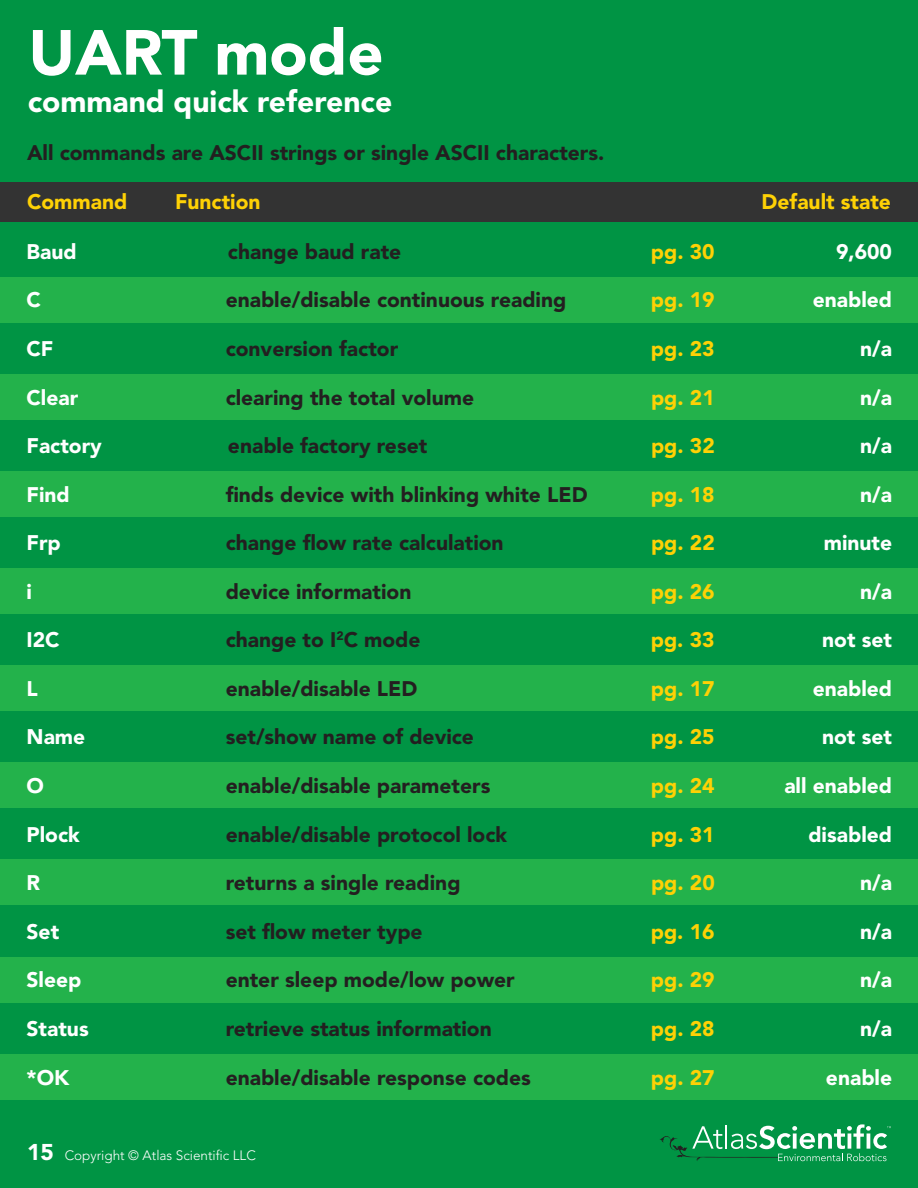
<style>
.page{position:relative;width:918px;height:1188px;background:#009444}
.page>*{position:absolute;margin:0;border:0;box-sizing:border-box;transform-origin:0 0}
.t1{font:900 63px "Avenir LT Pro";color:#fff}
.t2{font:900 30px "Avenir LT Pro";color:#fff}
.t3{font:900 21px "Avenir LT Pro";color:#231f20}
.t4{font:900 21px "Avenir LT Pro";color:#fff}
.t5{font:900 21px "Avenir LT Pro";color:#fed105}
.t6{font:300 13.5px "Avenir LT Pro";color:#fff}
.s1{font-weight:900;font-size:22.65px}
</style>
<div class="page">
<div style="left:0;top:277px;width:918px;height:46px;background:#23b24b"></div>
<div style="left:0;top:374px;width:918px;height:46px;background:#23b24b"></div>
<div style="left:0;top:471px;width:918px;height:46px;background:#23b24b"></div>
<div style="left:0;top:569px;width:918px;height:45px;background:#23b24b"></div>
<div style="left:0;top:666px;width:918px;height:45px;background:#23b24b"></div>
<div style="left:0;top:763px;width:918px;height:45px;background:#23b24b"></div>
<div style="left:0;top:860px;width:918px;height:45px;background:#23b24b"></div>
<div style="left:0;top:957px;width:918px;height:45px;background:#23b24b"></div>
<div style="left:0;top:1054px;width:918px;height:45px;background:#23b24b"></div>
<div style="left:0;top:182px;width:918px;height:40px;background:#333"></div>
<svg style="left:660px;top:1124px;width:231px;height:37px"></svg>
<p class="t1" style="left:28px;top:15px;width:357px">UART mode</p>
<p class="t2" style="left:28px;top:83px;width:366px">command quick reference</p>
<p class="t3" style="left:27px;top:140px;width:579px">All commands are ASCII strings or single ASCII characters.</p>
<p class="t5" style="left:27px;top:189px;width:102px">Command</p>
<p class="t5" style="left:175px;top:189px;width:87px">Function</p>
<p class="t5" style="left:762px;top:189px;width:131px">Default state</p>
<p class="t4" style="left:27px;top:239px;width:52px">Baud</p>
<p class="t3" style="left:228px;top:239px;width:175px">change baud rate</p>
<p class="t5" style="left:651px;top:239px;width:65px">pg. 30</p>
<p class="t4" style="left:836px;top:239px;width:57px">9,600</p>
<p class="t4" style="left:27px;top:287px;width:16px">C</p>
<p class="t3" style="left:226px;top:287px;width:342px">enable/disable continuous reading</p>
<p class="t5" style="left:651px;top:287px;width:65px">pg. 19</p>
<p class="t4" style="left:813px;top:287px;width:81px">enabled</p>
<p class="t4" style="left:27px;top:336px;width:28px">CF</p>
<p class="t3" style="left:226px;top:336px;width:174px">conversion factor</p>
<p class="t5" style="left:651px;top:336px;width:65px">pg. 23</p>
<p class="t4" style="left:860px;top:336px;width:33px">n/a</p>
<p class="t4" style="left:27px;top:385px;width:53px">Clear</p>
<p class="t3" style="left:226px;top:385px;width:250px">clearing the total volume</p>
<p class="t5" style="left:651px;top:385px;width:65px">pg. 21</p>
<p class="t4" style="left:860px;top:385px;width:33px">n/a</p>
<p class="t4" style="left:27px;top:433px;width:77px">Factory</p>
<p class="t3" style="left:228px;top:433px;width:201px">enable factory reset</p>
<p class="t5" style="left:651px;top:433px;width:65px">pg. 32</p>
<p class="t4" style="left:860px;top:433px;width:33px">n/a</p>
<p class="t4" style="left:27px;top:482px;width:45px">Find</p>
<p class="t3" style="left:226px;top:482px;width:363px">finds device with blinking white LED</p>
<p class="t5" style="left:651px;top:482px;width:65px">pg. 18</p>
<p class="t4" style="left:860px;top:482px;width:33px">n/a</p>
<p class="t4" style="left:27px;top:530px;width:36px">Frp</p>
<p class="t3" style="left:226px;top:530px;width:280px">change flow rate calculation</p>
<p class="t5" style="left:651px;top:530px;width:65px">pg. 22</p>
<p class="t4" style="left:824px;top:530px;width:70px">minute</p>
<p class="t4" style="left:27px;top:579px;width:7px">i</p>
<p class="t3" style="left:226px;top:579px;width:187px">device information</p>
<p class="t5" style="left:651px;top:579px;width:65px">pg. 26</p>
<p class="t4" style="left:860px;top:579px;width:33px">n/a</p>
<p class="t3" style="left:226px;top:627px;width:196px">change to I<sup>2</sup>C mode</p>
<p class="t4" style="left:27px;top:627px;width:35px">I2C</p>
<p class="t5" style="left:651px;top:627px;width:65px">pg. 33</p>
<p class="t4" style="left:822px;top:627px;width:71px">not set</p>
<p class="t4" style="left:27px;top:676px;width:13px">L</p>
<p class="t3" style="left:226px;top:676px;width:193px">enable/disable LED</p>
<p class="t5" style="left:651px;top:676px;width:65px">pg. 17</p>
<p class="t4" style="left:813px;top:676px;width:81px">enabled</p>
<p class="t4" style="left:27px;top:724px;width:60px">Name</p>
<p class="t3" style="left:226px;top:724px;width:250px">set/show name of device</p>
<p class="t5" style="left:651px;top:724px;width:65px">pg. 25</p>
<p class="t4" style="left:822px;top:724px;width:71px">not set</p>
<p class="t4" style="left:27px;top:773px;width:19px">O</p>
<p class="t3" style="left:226px;top:773px;width:266px">enable/disable parameters</p>
<p class="t5" style="left:651px;top:773px;width:65px">pg. 24</p>
<p class="t4" style="left:784px;top:773px;width:109px">all enabled</p>
<p class="t4" style="left:27px;top:822px;width:55px">Plock</p>
<p class="t3" style="left:226px;top:822px;width:283px">enable/disable protocol lock</p>
<p class="t5" style="left:651px;top:822px;width:65px">pg. 31</p>
<p class="t4" style="left:808px;top:822px;width:85px">disabled</p>
<p class="t4" style="left:27px;top:870px;width:15px">R</p>
<p class="t3" style="left:226px;top:870px;width:236px">returns a single reading</p>
<p class="t5" style="left:651px;top:870px;width:65px">pg. 20</p>
<p class="t4" style="left:860px;top:870px;width:33px">n/a</p>
<p class="t4" style="left:27px;top:919px;width:34px">Set</p>
<p class="t3" style="left:226px;top:919px;width:198px">set flow meter type</p>
<p class="t5" style="left:651px;top:919px;width:65px">pg. 16</p>
<p class="t4" style="left:860px;top:919px;width:33px">n/a</p>
<p class="t4" style="left:27px;top:967px;width:56px">Sleep</p>
<p class="t3" style="left:226px;top:967px;width:291px">enter sleep mode/low power</p>
<p class="t5" style="left:651px;top:967px;width:65px">pg. 29</p>
<p class="t4" style="left:860px;top:967px;width:33px">n/a</p>
<p class="t4" style="left:27px;top:1016px;width:64px">Status</p>
<p class="t3" style="left:226px;top:1016px;width:268px">retrieve status information</p>
<p class="t5" style="left:651px;top:1016px;width:65px">pg. 28</p>
<p class="t4" style="left:860px;top:1016px;width:33px">n/a</p>
<p class="t4" style="left:27px;top:1065px;width:44px">*OK</p>
<p class="t3" style="left:226px;top:1065px;width:307px">enable/disable response codes</p>
<p class="t5" style="left:651px;top:1065px;width:65px">pg. 27</p>
<p class="t4" style="left:826px;top:1065px;width:68px">enable</p>
<p class="t6" style="left:27px;top:1148px;width:230px"><span class="s1">15</span> Copyright © Atlas Scientific LLC</p>
</div>
